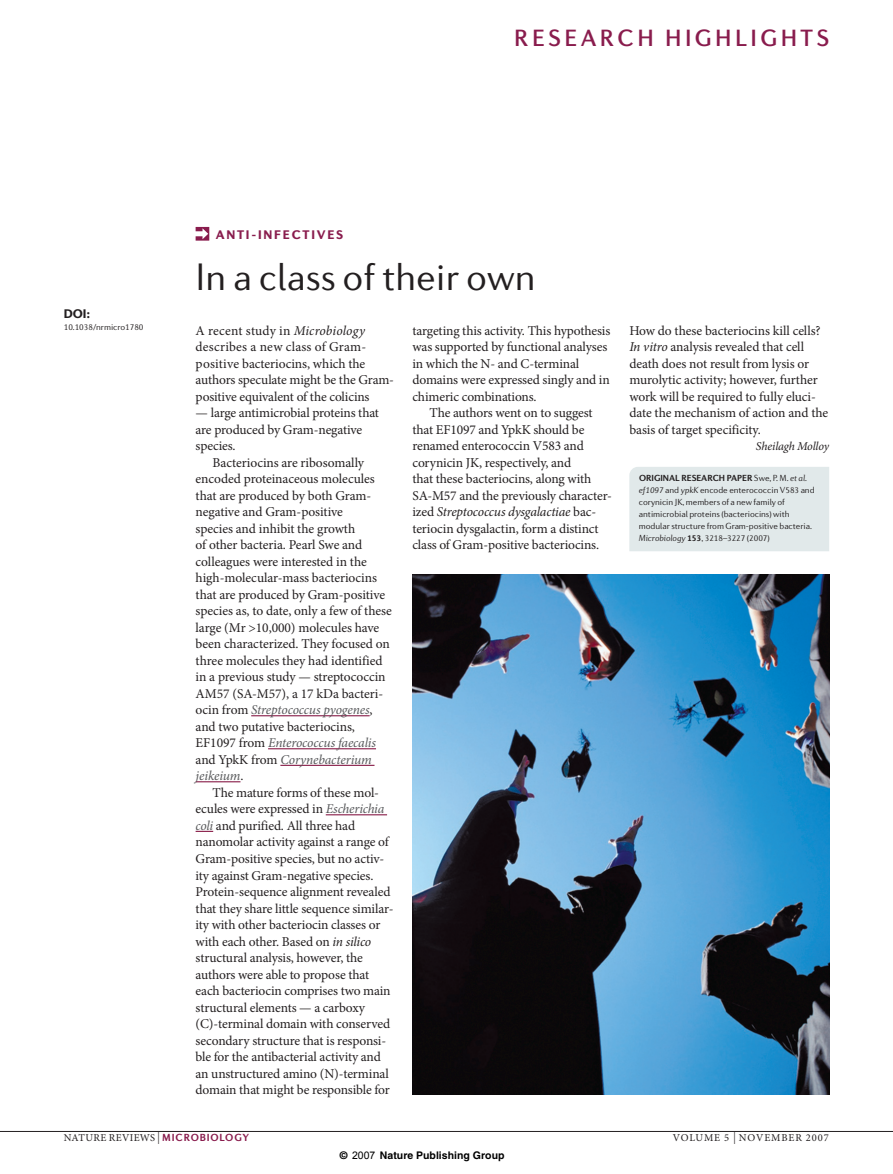
<style>
.page{position:relative;width:893px;height:1174px;background:#fff}
.page>*{position:absolute;margin:0;border:0;box-sizing:border-box;transform-origin:0 0}
.t1{font:300 39px "Diverda Sans LT Std";color:#231f20}
.t2{font:500 24px "Diverda Sans LT Std";letter-spacing:.14em;color:#891c4d}
.t3{font:13.5px/16.5px "Minion Pro";letter-spacing:-.01em;color:#231f20}
.t4{font:900 12.75px "Diverda Sans LT Std";letter-spacing:.14em;color:#891c4d}
.t5{font:900 12.75px "Diverda Sans LT Std";color:#231f20}
.t6{font:italic 12px "Minion Pro";letter-spacing:-.01em;color:#231f20}
.t7{font:700 10.5px "Helvetica";color:#000}
.t8{font:10.5px "Minion Pro";letter-spacing:.07em;color:#231f20}
.t9{font:10.5px "Minion Pro";letter-spacing:.045em;color:#231f20}
.t10{font:700 10.5px "Diverda Sans LT Std";color:#891c4d}
.t11{font:300 9px/12px "Diverda Sans LT Std";letter-spacing:-.005em;color:#231f20}
.s1{font-style:italic}
.s2{font-style:italic;color:#57585a}
.s3{font-weight:700}
.s4{font-size:12px}
.s5{font-family:"Diverda Sans LT Std";font-weight:700;color:#891c4d}
.s6{font-family:"Arial";font-weight:400}
</style>
<div class="page">
<hr style="left:0;top:1131px;width:893px;height:1px;background:#231f20">
<hr style="left:251px;top:715px;width:119px;height:1px;background:#7a0032">
<hr style="left:268px;top:748px;width:108px;height:1px;background:#7a0032">
<hr style="left:280px;top:765px;width:94px;height:1px;background:#7a0032">
<hr style="left:196px;top:781px;width:44px;height:1px;background:#7a0032">
<hr style="left:326px;top:814px;width:61px;height:1px;background:#7a0032">
<svg style="left:196px;top:831px;width:17px;height:1px"></svg>
<div style="left:629px;top:467px;width:200px;height:84px;background:#e1e9ea"></div>
<svg style="left:196px;top:227px;width:13px;height:14px"></svg>
<img style="left:412px;top:575px;width:417px;height:519px">
<h2 class="t2" style="left:514px;top:24px;width:316px">RESEARCH HIGHLIGHTS</h2>
<p class="t4" style="left:216px;top:227px;width:129px">ANTI-INFECTIVES</p>
<h1 class="t1" style="left:196px;top:253px;width:341px">In a class of their own</h1>
<p class="t5" style="left:64px;top:306px;width:28px">DOI:</p>
<p class="t11" style="left:64px;top:321px;width:81px">10.1038/nrmicro1780</p>
<p class="t3" style="left:196px;top:322px;width:200px">A recent study in <span class="s1">Microbiology </span>describes a new class of Gram&shy;positive bacteriocins, which the authors speculate might be the Gram&shy;positive equivalent of the colicins</p>
<p class="t3" style="left:196px;top:405px;width:185px">— large antimicrobial proteins that are produced by Gram-negative species.</p>
<p class="t3" style="left:196px;top:454px;width:198px;text-indent:17px">Bacteriocins are ribosomally encoded proteinaceous molecules that are produced by both Gram&shy;negative and Gram-positive<br>species and inhibit the growth<br>of other bacteria. Pearl Swe and colleagues were interested in the high-molecular-mass bacteriocins that are produced by Gram-positive species as, to date, only a few of these large (Mr &gt;10,000) molecules have been characterized. They focused on three molecules they had identified in a previous study — streptococcin<br>AM57 (SA-M57), a 17 kDa bacteri&shy;ocin from <span class="s2">Streptococcus pyogenes</span>, and two putative bacteriocins,<br>EF1097 from <span class="s2">Enterococcus faecalis </span>and YpkK from <span class="s2">Corynebacterium jeikeium</span>.</p>
<p class="t3" style="left:196px;top:784px;width:199px;text-indent:17px">The mature forms of these mol&shy;ecules were expressed in <span class="s2">Escherichia coli</span> and purified. All three had nanomolar activity against a range of Gram-positive species, but no activ&shy;ity against Gram-negative species.<br>Protein-sequence alignment revealed that they share little sequence similar&shy;ity with other bacteriocin classes or with each other. Based on <span class="s1">in silico </span>structural analysis, however, the authors were able to propose that each bacteriocin comprises two main structural elements — a carboxy (C)-terminal domain with conserved secondary structure that is responsi&shy;ble for the antibacterial activity and an unstructured amino (N)-terminal domain that might be responsible for</p>
<p class="t3" style="left:412px;top:322px;width:199px">targeting this activity. This hypothesis was supported by functional analyses in which the N- and C‑terminal domains were expressed singly and in chimeric combinations.</p>
<p class="t3" style="left:412px;top:405px;width:201px;text-indent:17px">The authors went on to suggest that EF1097 and YpkK should be renamed enterococcin V583 and corynicin JK, respectively, and<br>that these bacteriocins, along with SA‑M57 and the previously character&shy;ized <span class="s1">Streptococcus dysgalactiae</span> bac&shy;teriocin dysgalactin, form a distinct class of Gram-positive bacteriocins.</p>
<p class="t3" style="left:629px;top:322px;width:200px">How do these bacteriocins kill cells?<br><span class="s1">In vitro</span> analysis revealed that cell death does not result from lysis or murolytic activity; however, further work will be required to fully eluci&shy;date the mechanism of action and the basis of target specificity.</p>
<p class="t6" style="left:756px;top:438px;width:75px">Sheilagh Molloy</p>
<p class="t11" style="left:639px;top:472px;width:177px"><span class="s3">ORIGINAL RESEARCH PAPER</span> Swe, P. M. <span class="s1">et al. ef1097</span> and <span class="s1">ypkK</span> encode enterococcin V583 and corynicin JK, members of a new family of antimicrobial proteins (bacteriocins) with modular structure from Gram-positive bacteria.<br><span class="s1">Microbiology</span> <span class="s3">153</span>, 3218–3227 (2007)</p>
<p class="t8" style="left:64px;top:1130px;width:8px">nat</p>
<p class="t9" style="left:85px;top:1130px;width:94px">ure reviews <span class="s4">|</span> <span class="s5">MICRO</span></p>
<p class="t10" style="left:200px;top:1130px;width:15px">BIOLOG</p>
<p class="t10" style="left:242px;top:1130px;width:8px">Y</p>
<p class="t8" style="left:673px;top:1130px;width:92px">volume 5 <span class="s4">|</span> novembe</p>
<p class="t8" style="left:795px;top:1130px;width:35px">r 2007</p>
<p class="t7" style="left:340px;top:1148px;width:166px">© <span class="s6">2007</span> Nature Publishing Group</p>
</div>
